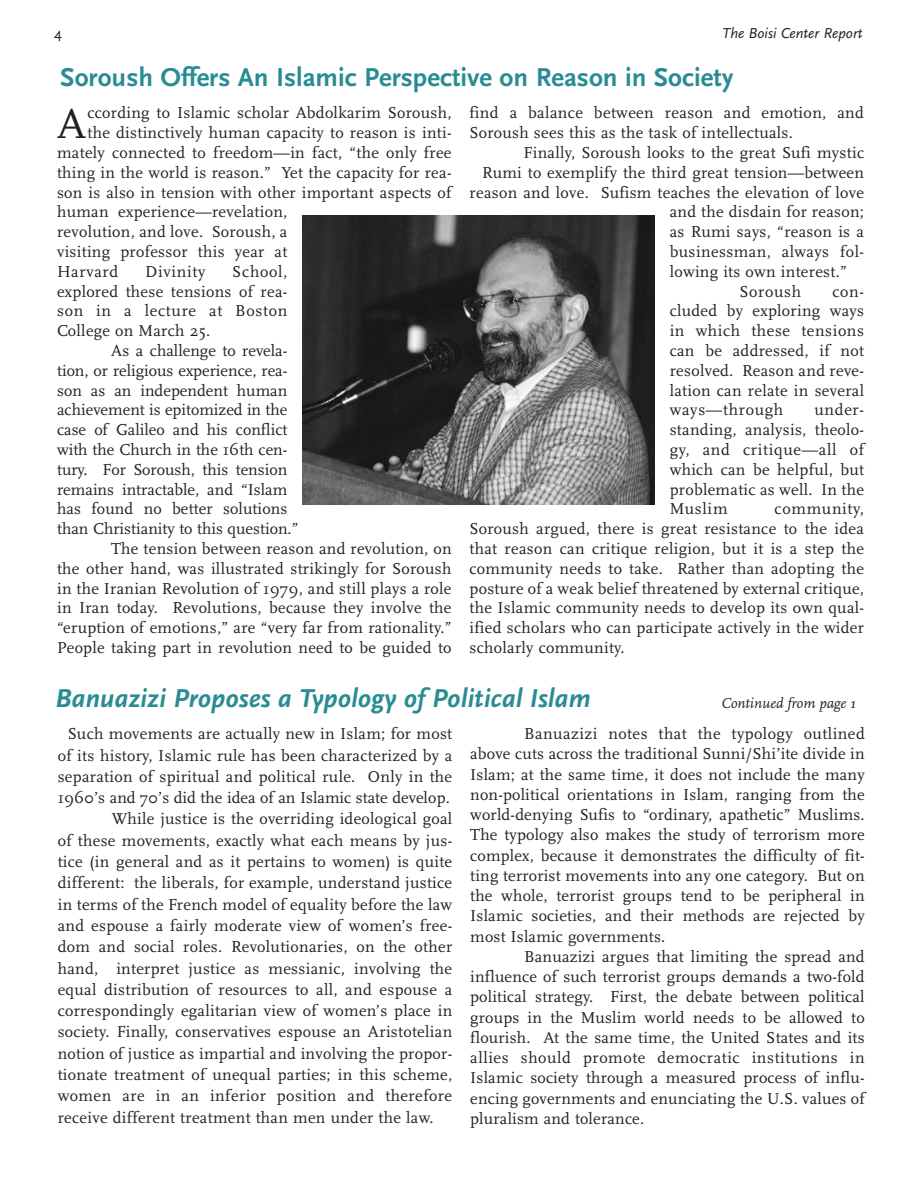
<style>
.page{position:relative;width:918px;height:1188px;background:#fff}
.page>*{position:absolute;margin:0;border:0;box-sizing:border-box;transform-origin:0 0}
.t1{font:43.05px "Scala";color:#231f20}
.t2{font:700 27px "Scala Sans";color:#298c93}
.t3{font:italic 700 27px "Scala Sans";color:#298c93}
.t4{font:16.5px/19.8px "Scala";letter-spacing:.02em;color:#231f20;text-align:justify}
.t5{font:16.5px "Scala";color:#231f20}
.t6{font:16.5px "Scala";letter-spacing:.04em;color:#231f20}
.t7{font:italic 15px "Scala Sans";color:#231f20}
.t8{font:italic 15px "Scala";color:#231f20}
.t9{font:15px "Scala Sans";color:#231f20}
</style>
<div class="page">
<img style="left:302px;top:215px;width:353px;height:289px">
<p class="t9" style="left:54px;top:27px;width:9px">4</p>
<p class="t7" style="left:722px;top:27px;width:142px">The Boisi Center Report</p>
<h2 class="t2" style="left:60px;top:66px;width:675px">Soroush Offers An Islamic Perspective on Reason in Society</h2>
<h1 class="t1" style="left:57px;top:108px;width:31px">A</h1>
<p class="t4" style="left:87px;top:105px;width:366px">ccording to Islamic scholar Abdolkarim Soroush,</p>
<p class="t4" style="left:87px;top:124px;width:366px">the distinctively human capacity to reason is inti-</p>
<p class="t4" style="left:57px;top:144px;width:396px">mately connected to freedom—in fact, “the only free</p>
<p class="t4" style="left:57px;top:164px;width:396px">thing in the world is reason.” Yet the capacity for rea-</p>
<p class="t4" style="left:57px;top:184px;width:396px">son is also in tension with other important aspects of</p>
<p class="t4" style="left:57px;top:204px;width:232px">human experience—revelation,</p>
<p class="t4" style="left:57px;top:223px;width:232px">revolution, and love. Soroush, a</p>
<p class="t4" style="left:57px;top:243px;width:232px">visiting professor this year at</p>
<p class="t6" style="left:57px;top:265px;width:63px">Harvard</p>
<p class="t6" style="left:145px;top:265px;width:62px">Divinity</p>
<p class="t4" style="left:57px;top:263px;width:232px;text-indent:175px">School, explored these tensions of rea&shy;son in a lecture at Boston College on March 25.</p>
<p class="t5" style="left:111px;top:344px;width:178px">As a challenge to revela-</p>
<p class="t5" style="left:57px;top:364px;width:232px">tion, or religious experience, rea-</p>
<p class="t5" style="left:57px;top:384px;width:232px">son as an independent human</p>
<p class="t5" style="left:57px;top:404px;width:232px">achievement is epitomized in the</p>
<p class="t5" style="left:57px;top:424px;width:232px">case of Galileo and his conflict</p>
<p class="t5" style="left:57px;top:443px;width:232px">with the Church in the 16th cen-</p>
<p class="t5" style="left:57px;top:463px;width:232px">tury. For Soroush, this tension</p>
<p class="t5" style="left:57px;top:483px;width:232px">remains intractable, and “Islam</p>
<p class="t4" style="left:57px;top:501px;width:232px">has found no better solutions</p>
<p class="t5" style="left:57px;top:523px;width:243px">than Christianity to this question.”</p>
<p class="t4" style="left:111px;top:540px;width:342px">The tension between reason and revolution, on</p>
<p class="t4" style="left:57px;top:560px;width:396px">the other hand, was illustrated strikingly for Soroush</p>
<p class="t4" style="left:57px;top:580px;width:396px">in the Iranian Revolution of 1979, and still plays a role</p>
<p class="t4" style="left:57px;top:600px;width:396px">in Iran today. Revolutions, because they involve the</p>
<p class="t4" style="left:57px;top:619px;width:396px">“eruption of emotions,” are “very far from rationality.”</p>
<p class="t4" style="left:57px;top:639px;width:396px">People taking part in revolution need to be guided to</p>
<p class="t4" style="left:470px;top:105px;width:396px">find a balance between reason and emotion, and<br>Soroush sees this as the task of intellectuals.</p>
<p class="t4" style="left:524px;top:144px;width:342px">Finally, Soroush looks to the great Sufi mystic</p>
<p class="t4" style="left:482px;top:164px;width:383px">Rumi to exemplify the third great tension—between</p>
<p class="t4" style="left:470px;top:184px;width:396px">reason and love. Sufism teaches the elevation of love</p>
<p class="t4" style="left:670px;top:204px;width:196px">and the disdain for reason;</p>
<p class="t4" style="left:670px;top:223px;width:196px">as Rumi says, “reason is a</p>
<p class="t4" style="left:670px;top:243px;width:196px">businessman, always fol-</p>
<p class="t4" style="left:670px;top:263px;width:179px">lowing its own interest.”</p>
<p class="t6" style="left:740px;top:285px;width:63px">Soroush</p>
<p class="t4" style="left:670px;top:283px;width:196px;text-indent:163px">con&shy;cluded by exploring ways in which these tensions can be addressed, if not resolved. Reason and reve&shy;lation can relate in several ways—through</p>
<p class="t4" style="left:670px;top:402px;width:196px;text-indent:145px">under&shy;standing, analysis, theolo&shy;gy, and critique—all of which can be helpful, but problematic as well. In the Muslim</p>
<p class="t4" style="left:470px;top:501px;width:396px;text-indent:305px">community, Soroush argued, there is great resistance to the idea that reason can critique religion, but it is a step the community needs to take. Rather than adopting the posture of a weak belief threatened by external critique, the Islamic community needs to develop its own qual&shy;ified scholars who can participate actively in the wider scholarly community.</p>
<h2 class="t3" style="left:56px;top:687px;width:537px">Banuazizi Proposes a Typology of Political Islam</h2>
<p class="t4" style="left:68px;top:725px;width:386px">Such movements are actually new in Islam; for most</p>
<p class="t4" style="left:58px;top:747px;width:396px">of its history, Islamic rule has been characterized by a</p>
<p class="t4" style="left:58px;top:768px;width:396px">separation of spiritual and political rule. Only in the</p>
<p class="t5" style="left:58px;top:791px;width:394px">1960’s and 70’s did the idea of an Islamic state develop.</p>
<p class="t4" style="left:112px;top:811px;width:342px">While justice is the overriding ideological goal</p>
<p class="t4" style="left:58px;top:832px;width:396px">of these movements, exactly what each means by jus-</p>
<p class="t4" style="left:58px;top:853px;width:396px">tice (in general and as it pertains to women) is quite</p>
<p class="t4" style="left:58px;top:874px;width:396px">different: the liberals, for example, understand justice</p>
<p class="t4" style="left:58px;top:896px;width:396px">in terms of the French model of equality before the law</p>
<p class="t4" style="left:58px;top:917px;width:396px">and espouse a fairly moderate view of women’s free-</p>
<p class="t4" style="left:58px;top:938px;width:396px">dom and social roles. Revolutionaries, on the other</p>
<p class="t4" style="left:58px;top:960px;width:396px">hand, interpret justice as messianic, involving the</p>
<p class="t4" style="left:58px;top:981px;width:396px">equal distribution of resources to all, and espouse a</p>
<p class="t4" style="left:58px;top:1002px;width:396px">correspondingly egalitarian view of women’s place in</p>
<p class="t4" style="left:58px;top:1024px;width:396px">society. Finally, conservatives espouse an Aristotelian</p>
<p class="t4" style="left:58px;top:1045px;width:396px">notion of justice as impartial and involving the propor-</p>
<p class="t4" style="left:58px;top:1066px;width:396px">tionate treatment of unequal parties; in this scheme,</p>
<p class="t4" style="left:58px;top:1087px;width:396px">women are in an inferior position and therefore</p>
<p class="t4" style="left:58px;top:1109px;width:377px">receive different treatment than men under the law.</p>
<p class="t8" style="left:721px;top:697px;width:136px">Continued from page 1</p>
<p class="t4" style="left:470px;top:725px;width:396px;line-height:20.2px;text-indent:54px">Banuazizi notes that the typology outlined above cuts across the traditional Sunni/Shi’ite divide in Islam; at the same time, it does not include the many non-political orientations in Islam, ranging from the world-denying Sufis to “ordinary, apathetic” Muslims.<br>The typology also makes the study of terrorism more complex, because it demonstrates the difficulty of fit&shy;ting terrorist movements into any one category. But on the whole, terrorist groups tend to be peripheral in Islamic societies, and their methods are rejected by most Islamic governments.</p>
<p class="t4" style="left:470px;top:948px;width:396px;line-height:20.2px;text-indent:54px">Banuazizi argues that limiting the spread and influence of such terrorist groups demands a two-fold political strategy. First, the debate between political groups in the Muslim world needs to be allowed to flourish. At the same time, the United States and its allies should promote democratic institutions in Islamic society through a measured process of influ&shy;encing governments and enunciating the U.S. values of pluralism and tolerance.</p>
</div>
